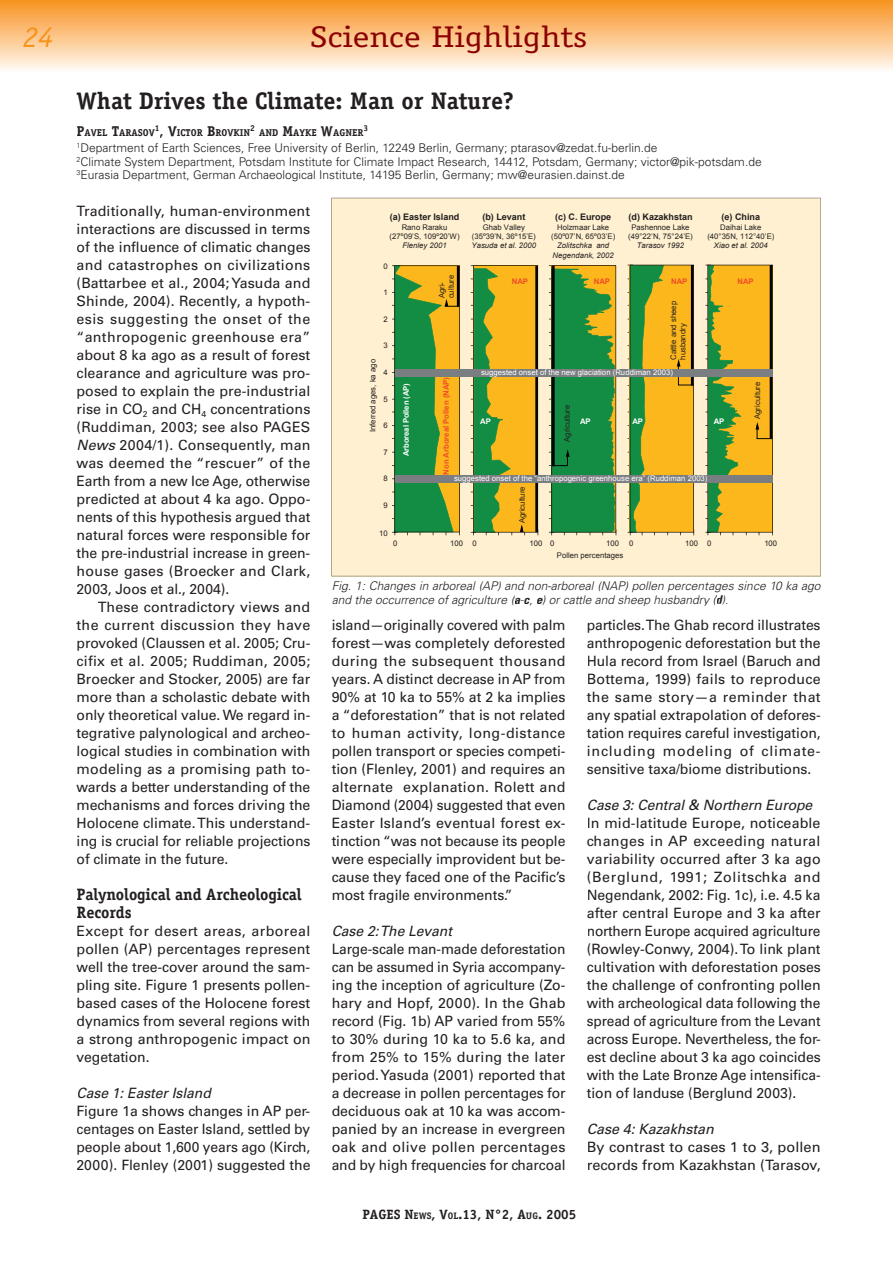
<style>
.page{position:relative;width:893px;height:1263px;background:#fff}
.page>*{position:absolute;margin:0;border:0;box-sizing:border-box;transform-origin:0 0}
.t1{font:30px "Officina Serif";color:#8b0202;scale:1.2 1}
.t2{font:italic 30px "Officina Serif";color:#f7931d}
.t3{font:700 24px "Officina Serif";color:#231f20}
.t4{font:700 16.5px/18px "Officina Serif";letter-spacing:-.005em;color:#231f20}
.t5{font:14.25px/18px "Univers";letter-spacing:-.005em;color:#231f20;text-align:justify}
.t6{font:italic 14.25px "Univers";letter-spacing:-.005em;color:#231f20}
.t7{font:700 13.5px "Officina Serif";color:#231f20}
.t8{font:300 12px/13.5px "Univers";color:#231f20}
.t9{font:italic 300 12px/13.5px "Univers";color:#231f20}
.t10{font:700 9.9px "Officina Serif";color:#231f20}
.t11{font:700 9px "Arial";color:#231f20}
.t12{font:700 8.55px "Officina Serif";color:#231f20}
.t13{font:7.65px/9.3px "Arial";letter-spacing:.005em;color:#231f20;text-align:center}
.t14{font:7.65px "Arial";letter-spacing:.005em;color:#fff}
.t15{font:italic 7.65px/9.3px "Arial";color:#231f20;text-align:center}
.t16{font:700 7.65px "Arial";color:#f04c27}
.t17{font:700 7.65px "Arial";letter-spacing:-.01em;color:#fff}
.s1{font-size:14.25px}
.s2{font-style:italic}
.s3{font-weight:700;font-stretch:condensed}
.s4{font-size:9.45px}
</style>
<div class="page">
<div style="left:0;top:0;width:893px;height:72px;background:linear-gradient(to bottom,#f8911e,#fff9f1)"></div>
<svg style="left:332px;top:198px;width:489px;height:378px;fill:#fef0d0"></svg>
<h1 class="t2" style="left:23px;top:19px;width:32px">24</h1>
<h1 class="t1" style="left:310px;top:19px;width:232px">Science Highlights</h1>
<h2 class="t3" style="left:77px;top:86px;width:439px">What Drives the Climate: Man or Nature?</h2>
<p class="t10" style="left:77px;top:126px;width:175px"><span class="s1">P</span>AVEL <span class="s1">T</span>ARASOV<sup>1</sup><span class="s1">, V</span>ICTOR <span class="s1">B</span>ROVKIN</p>
<p class="t12" style="left:250px;top:123px;width:6px">2</p>
<p class="t10" style="left:259px;top:126px;width:106px">AND <span class="s1">M</span>AYKE <span class="s1">W</span>AGNER</p>
<p class="t12" style="left:364px;top:123px;width:6px">3</p>
<p class="t8" style="left:77px;top:141px;width:687px"><sup>1</sup>Department of Earth Sciences, Free University of Berlin, 12249 Berlin, Germany; ptarasov@zedat.fu-berlin.de<br><sup>2</sup>Climate System Department, Potsdam Institute for Climate Impact Research, 14412, Potsdam, Germany; victor@pik-potsdam.de<br><sup>3</sup>Eurasia Department, German Archaeological Institute, 14195 Berlin, Germany; mw@eurasien.dainst.de</p>
<p class="t5" style="left:77px;top:202px;width:235px">Traditionally, human-environment interactions are discussed in terms of the influence of climatic changes and catastrophes on civilizations (Battarbee et al., 2004; Yasuda and Shinde, 2004). Recently, a hypoth&shy;esis suggesting the onset of the “anthropogenic greenhouse era” about 8 ka ago as a result of forest clearance and agriculture was pro&shy;posed to explain the pre-industrial rise in CO<sub>2</sub> and CH<sub>4</sub> concentrations (Ruddiman, 2003; see also PAGES <span class="s2">News</span> 2004/1). Consequently, man was deemed the “rescuer” of the Earth from a new Ice Age, otherwise predicted at about 4 ka ago. Oppo&shy;nents of this hypothesis argued that natural forces were responsible for the pre-industrial increase in green&shy;house gases (Broecker and Clark, 2003, Joos et al., 2004).</p>
<p class="t5" style="left:77px;top:598px;width:235px;text-indent:21px">These contradictory views and the current discussion they have provoked (Claussen et al. 2005; Cru&shy;cifix et al. 2005; Ruddiman, 2005; Broecker and Stocker, 2005) are far more than a scholastic debate with only theoretical value. We regard in&shy;tegrative palynological and archeo&shy;logical studies in combination with modeling as a promising path to&shy;wards a better understanding of the mechanisms and forces driving the Holocene climate. This understand&shy;ing is crucial for reliable projections of climate in the future.</p>
<p class="t4" style="left:77px;top:885px;width:227px">Palynological and Archeological<br>Records</p>
<p class="t5" style="left:77px;top:922px;width:236px">Except for desert areas, arboreal pollen (AP) percentages represent well the tree-cover around the sam&shy;pling site. Figure 1 presents pollen&shy;based cases of the Holocene forest dynamics from several regions with a strong anthropogenic impact on vegetation.</p>
<p class="t6" style="left:77px;top:1085px;width:136px">Case 1: Easter Island</p>
<p class="t5" style="left:77px;top:1102px;width:235px">Figure 1a shows changes in AP per&shy;centages on Easter Island, settled by people about 1,600 years ago (Kirch, 2000). Flenley (2001) suggested the</p>
<p class="t11" style="left:390px;top:212px;width:71px">(a) Easter Island</p>
<p class="t13" style="left:390px;top:222px;width:72px">Rano Raraku (27º09’S, 109º20’W)</p>
<p class="t15" style="left:402px;top:241px;width:46px">Flenley 2001</p>
<p class="t11" style="left:482px;top:212px;width:44px">(b) Levant</p>
<p class="t13" style="left:472px;top:222px;width:66px">Ghab Valley (35º39’N, 36º15’E)</p>
<p class="t15" style="left:472px;top:241px;width:66px">Yasuda et al. 2000</p>
<p class="t11" style="left:555px;top:212px;width:58px">(c) C. Europe</p>
<p class="t13" style="left:551px;top:222px;width:66px">Holzmaar Lake (50º07’N, 65º03’E)</p>
<p class="t15" style="left:552px;top:241px;width:63px">Zolitschka and<br>Negendank, 2002</p>
<p class="t11" style="left:628px;top:212px;width:66px">(d) Kazakhstan</p>
<p class="t13" style="left:628px;top:222px;width:66px">Pashennoe Lake (49°22’N, 75°24’E)</p>
<p class="t15" style="left:637px;top:241px;width:49px">Tarasov 1992</p>
<p class="t11" style="left:721px;top:212px;width:40px">(e) China</p>
<p class="t13" style="left:707px;top:222px;width:68px">Daihai Lake (40°35N, 112°40’E)</p>
<p class="t15" style="left:714px;top:241px;width:55px">Xiao et al. 2004</p>
<p class="t13" style="left:383px;top:261px;width:6px">0</p>
<p class="t13" style="left:383px;top:288px;width:6px">1</p>
<p class="t13" style="left:383px;top:314px;width:6px">2</p>
<p class="t13" style="left:383px;top:341px;width:6px">3</p>
<p class="t13" style="left:383px;top:367px;width:6px">4</p>
<p class="t13" style="left:383px;top:394px;width:6px">5</p>
<p class="t13" style="left:383px;top:421px;width:6px">6</p>
<p class="t13" style="left:383px;top:448px;width:6px">7</p>
<p class="t13" style="left:383px;top:474px;width:6px">8</p>
<p class="t13" style="left:383px;top:500px;width:6px">9</p>
<p class="t13" style="left:379px;top:528px;width:10px">10</p>
<p class="t13" style="left:437px;top:298px;width:25px;text-align:left;rotate:-90deg">Agri&shy;culture</p>
<p class="t16" style="left:594px;top:277px;width:18px">NAP</p>
<p class="t16" style="left:671px;top:277px;width:18px">NAP</p>
<p class="t16" style="left:737px;top:277px;width:18px">NAP</p>
<p class="t16" style="left:512px;top:277px;width:18px">NAP</p>
<p class="t13" style="left:669px;top:360px;width:60px;text-align:left;rotate:-90deg">Cattle and sheep husbandry</p>
<p class="t14" style="left:481px;top:368px;width:193px">suggested onset of the new glaciation (Ruddiman 2003)</p>
<p class="t13" style="left:562px;top:442px;width:39px;rotate:-90deg">Agriculture</p>
<p class="t13" style="left:368px;top:432px;width:75px;rotate:-90deg">Inferred ages, ka ago</p>
<p class="t17" style="left:402px;top:456px;width:75px;rotate:-90deg">Arboreal Pollen (AP)</p>
<p class="t16" style="left:442px;top:475px;width:99px;rotate:-90deg">Non Arboreal Pollen (NAP)</p>
<p class="t13" style="left:753px;top:419px;width:39px;rotate:-90deg">Agriculture</p>
<p class="t17" style="left:480px;top:417px;width:12px">AP</p>
<p class="t17" style="left:580px;top:417px;width:12px">AP</p>
<p class="t17" style="left:632px;top:417px;width:12px">AP</p>
<p class="t17" style="left:714px;top:417px;width:12px">AP</p>
<p class="t14" style="left:454px;top:474px;width:255px">suggested onset of the “anthropogenic greenhouse era” (Ruddiman 2003)</p>
<p class="t13" style="left:517px;top:523px;width:39px;rotate:-90deg">Agriculture</p>
<p class="t13" style="left:393px;top:539px;width:6px">0</p>
<p class="t13" style="left:450px;top:539px;width:14px">100</p>
<p class="t13" style="left:685px;top:539px;width:14px">100</p>
<p class="t13" style="left:472px;top:539px;width:6px">0</p>
<p class="t13" style="left:529px;top:539px;width:14px">100</p>
<p class="t13" style="left:629px;top:539px;width:6px">0</p>
<p class="t13" style="left:707px;top:539px;width:6px">0</p>
<p class="t13" style="left:764px;top:539px;width:14px">100</p>
<p class="t13" style="left:550px;top:539px;width:6px">0</p>
<p class="t13" style="left:606px;top:539px;width:14px">100</p>
<p class="t13" style="left:557px;top:551px;width:68px">Pollen percentages</p>
<p class="t9" style="left:332px;top:579px;width:490px">Fig. 1: Changes in arboreal (AP) and non-arboreal (NAP) pollen percentages since 10 ka ago and the occurrence of agriculture (<span class="s3">a</span>-<span class="s3">c</span>, <span class="s3">e</span>) or cattle and sheep husbandry (<span class="s3">d</span>).</p>
<p class="t5" style="left:587px;top:616px;width:236px">particles. The Ghab record illustrates anthropogenic deforestation but the Hula record from Israel (Baruch and Bottema, 1999) fails to reproduce the same story—a reminder that any spatial extrapolation of defores&shy;tation requires careful investigation, including modeling of climate&shy;sensitive taxa/biome distributions.</p>
<p class="t6" style="left:587px;top:797px;width:227px">Case 3: Central &amp; Northern Europe</p>
<p class="t5" style="left:587px;top:814px;width:235px">In mid-latitude Europe, noticeable changes in AP exceeding natural variability occurred after 3 ka ago (Berglund, 1991; Zolitschka and Negendank, 2002: Fig. 1c), i.e. 4.5 ka after central Europe and 3 ka after northern Europe acquired agriculture (Rowley-Conwy, 2004). To link plant cultivation with deforestation poses the challenge of confronting pollen with archeological data following the spread of agriculture from the Levant across Europe. Nevertheless, the for&shy;est decline about 3 ka ago coincides with the Late Bronze Age intensifica&shy;tion of landuse (Berglund 2003).</p>
<p class="t6" style="left:587px;top:1121px;width:128px">Case 4: Kazakhstan</p>
<p class="t5" style="left:587px;top:1138px;width:235px">By contrast to cases 1 to 3, pollen records from Kazakhstan (Tarasov,</p>
<p class="t5" style="left:332px;top:616px;width:235px">island—originally covered with palm forest—was completely deforested during the subsequent thousand years. A distinct decrease in AP from 90% at 10 ka to 55% at 2 ka implies a “deforestation” that is not related to human activity, long-distance pollen transport or species competi&shy;tion (Flenley, 2001) and requires an alternate explanation. Rolett and Diamond (2004) suggested that even Easter Island’s eventual forest ex&shy;tinction “was not because its people were especially improvident but be&shy;cause they faced one of the Pacific’s most fragile environments.”</p>
<p class="t6" style="left:332px;top:923px;width:122px">Case 2: The Levant</p>
<p class="t5" style="left:332px;top:940px;width:235px">Large-scale man-made deforestation can be assumed in Syria accompany&shy;ing the inception of agriculture (Zo&shy;hary and Hopf, 2000). In the Ghab record (Fig. 1b) AP varied from 55% to 30% during 10 ka to 5.6 ka, and from 25% to 15% during the later period. Yasuda (2001) reported that a decrease in pollen percentages for deciduous oak at 10 ka was accom&shy;panied by an increase in evergreen oak and olive pollen percentages and by high frequencies for charcoal</p>
<p class="t7" style="left:362px;top:1206px;width:215px">PAGES N<span class="s4">EWS</span>, V<span class="s4">OL</span>.13, N°2, A<span class="s4">UG</span>. 2005</p>
</div>
